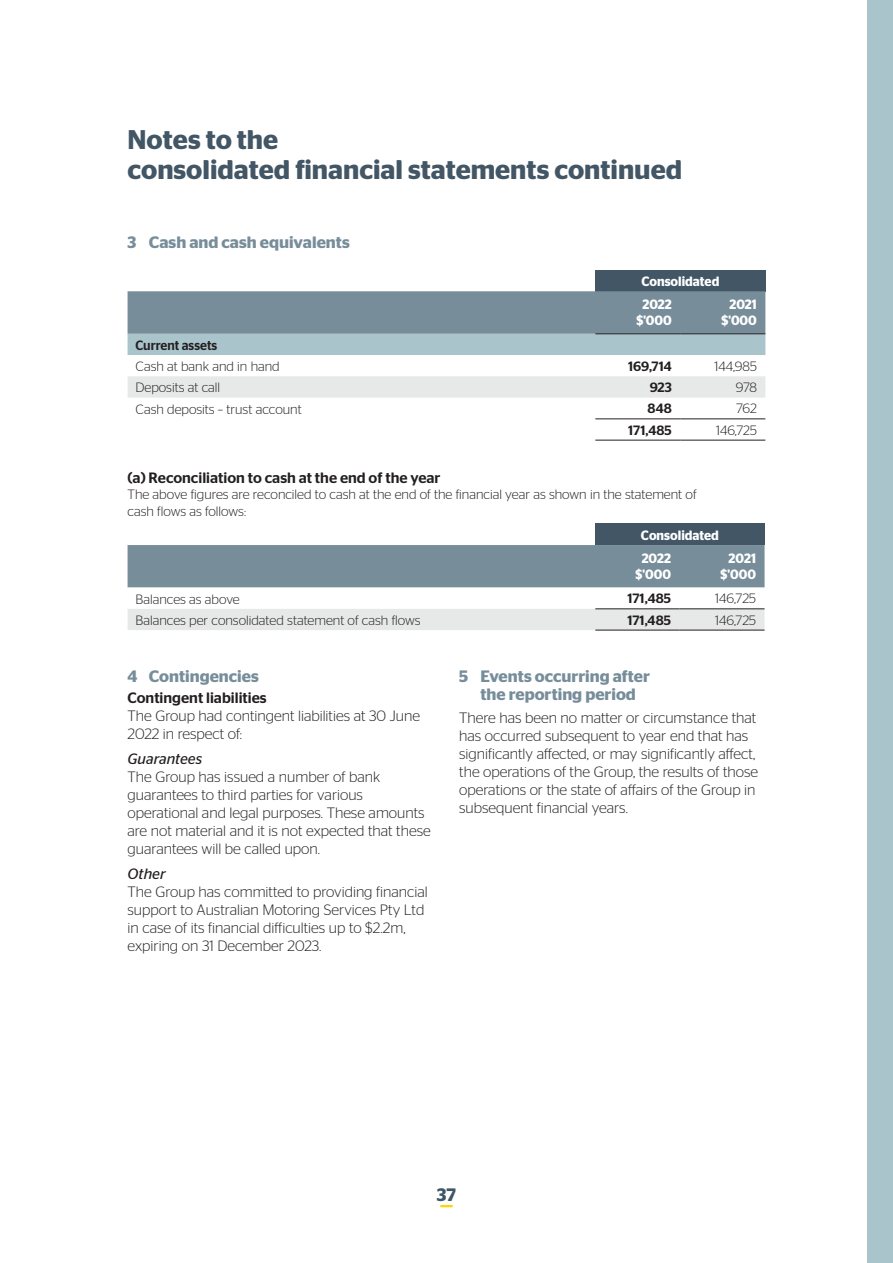
<style>
.page{position:relative;width:893px;height:1263px;background:#fff}
.page>*{position:absolute;margin:0;border:0;box-sizing:border-box;transform-origin:0 0}
.t1{font:600 27px/30px "Stag Sans";color:#435665}
.t2{font:600 18px "Stag Sans";color:#3e5668}
.t3{font:600 16.5px/18px "Stag Sans";color:#778d9a;text-align:center}
.t4{font:300 15px/18px "Stag Sans";color:#231f20}
.t5{font:500 15px "Stag Sans";color:#231f20}
.t6{font:italic 15px "Stag Sans";color:#231f20}
.t7{font:300 13.5px/16.5px "Stag Sans";color:#231f20}
.t8{font:600 13.5px/22.8px "Stag Sans";color:#fff;scale:.94 1}
.t9{font:500 13.5px "Stag Sans";color:#231f20}
.t10{font:500 13.5px "Stag Sans";color:#231f20;scale:.94 1}
</style>
<div class="page">
<svg style="left:440px;top:1205px;width:13px;height:2px"></svg>
<div style="left:595px;top:270px;width:170px;height:21px;background:#435665"></div>
<svg style="left:128px;top:291px;width:637px;height:64px;background:#889faa"></svg>
<svg style="left:595px;top:419px;width:170px;height:21px"></svg>
<div style="left:128px;top:376px;width:637px;height:22px;background:#e7e8e8"></div>
<hr style="left:595px;top:440px;width:85px;height:1px;background:#231f20">
<hr style="left:680px;top:440px;width:85px;height:1px;background:#231f20">
<hr style="left:595px;top:418px;width:85px;height:1px;background:#231f20">
<hr style="left:680px;top:418px;width:85px;height:1px;background:#231f20">
<hr style="left:595px;top:333px;width:85px;height:1px;background:#231f20">
<hr style="left:680px;top:333px;width:85px;height:1px;background:#231f20">
<div style="left:595px;top:524px;width:170px;height:21px;background:#435665"></div>
<svg style="left:128px;top:545px;width:637px;height:85px"></svg>
<hr style="left:595px;top:630px;width:84px;height:1px;background:#231f20">
<hr style="left:679px;top:630px;width:86px;height:1px;background:#231f20">
<hr style="left:595px;top:608px;width:84px;height:1px;background:#231f20">
<hr style="left:679px;top:608px;width:86px;height:1px;background:#231f20">
<div style="left:867px;top:0;width:26px;height:1263px;background:#aac4cb"></div>
<h1 class="t1" style="left:128px;top:125px;width:556px">Notes to the<br>consolidated financial statements continued</h1>
<p class="t3" style="left:128px;top:233px;width:224px">3 Cash and cash equivalents</p>
<p class="t8" style="left:641px;top:270px;width:84px">Consolidated<br>2022</p>
<p class="t8" style="left:636px;top:309px;width:39px">$'000</p>
<p class="t8" style="left:721px;top:296px;width:39px;line-height:16.5px;text-align:center">2021 $'000</p>
<p class="t10" style="left:136px;top:337px;width:89px">Current assets</p>
<p class="t7" style="left:136px;top:358px;width:146px">Cash at bank and in hand</p>
<p class="t9" style="left:628px;top:359px;width:45px">169,714</p>
<p class="t7" style="left:715px;top:358px;width:44px">144,985</p>
<p class="t7" style="left:136px;top:379px;width:86px">Deposits at call</p>
<p class="t9" style="left:650px;top:380px;width:24px">923</p>
<p class="t7" style="left:736px;top:379px;width:22px">978</p>
<p class="t7" style="left:136px;top:400px;width:168px">Cash deposits – trust account</p>
<p class="t9" style="left:647px;top:401px;width:26px">848</p>
<p class="t7" style="left:736px;top:400px;width:22px">762</p>
<p class="t9" style="left:628px;top:422px;width:45px">171,485</p>
<p class="t7" style="left:716px;top:422px;width:42px">146,725</p>
<p class="t5" style="left:128px;top:469px;width:314px">(a) Reconciliation to cash at the end of the year</p>
<p class="t7" style="left:128px;top:486px;width:570px">The above figures are reconciled to cash at the end of the financial year as shown in the statement of cash flows as follows:</p>
<p class="t8" style="left:641px;top:524px;width:84px">Consolidated<br>2022</p>
<p class="t8" style="left:635px;top:563px;width:39px">$'000</p>
<p class="t8" style="left:720px;top:550px;width:39px;line-height:16.5px;text-align:center">2021 $'000</p>
<p class="t7" style="left:136px;top:590px;width:106px">Balances as above</p>
<p class="t9" style="left:627px;top:591px;width:45px">171,485</p>
<p class="t7" style="left:715px;top:590px;width:42px">146,725</p>
<p class="t7" style="left:136px;top:612px;width:287px">Balances per consolidated statement of cash flows</p>
<p class="t9" style="left:627px;top:612px;width:45px">171,485</p>
<p class="t7" style="left:715px;top:612px;width:42px">146,725</p>
<p class="t3" style="left:128px;top:668px;width:133px">4 Contingencies</p>
<p class="t5" style="left:128px;top:689px;width:141px">Contingent liabilities</p>
<p class="t4" style="left:128px;top:707px;width:294px">The Group had contingent liabilities at 30 June<br>2022 in respect of:</p>
<p class="t6" style="left:128px;top:750px;width:76px">Guarantees</p>
<p class="t4" style="left:128px;top:768px;width:305px">The Group has issued a number of bank guarantees to third parties for various operational and legal purposes. These amounts are not material and it is not expected that these guarantees will be called upon.</p>
<p class="t6" style="left:128px;top:865px;width:40px">Other</p>
<p class="t4" style="left:128px;top:883px;width:302px">The Group has committed to providing financial support to Australian Motoring Services Pty Ltd in case of its financial difficulties up to $2.2m, expiring on 31 December 2023.</p>
<p class="t3" style="left:459px;top:668px;width:192px">5 Events occurring after the reporting period</p>
<p class="t4" style="left:459px;top:708px;width:300px">There has been no matter or circumstance that has occurred subsequent to year end that has significantly affected, or may significantly affect, the operations of the Group, the results of those operations or the state of affairs of the Group in subsequent financial years.</p>
<p class="t2" style="left:437px;top:1185px;width:21px">37</p>
</div>
